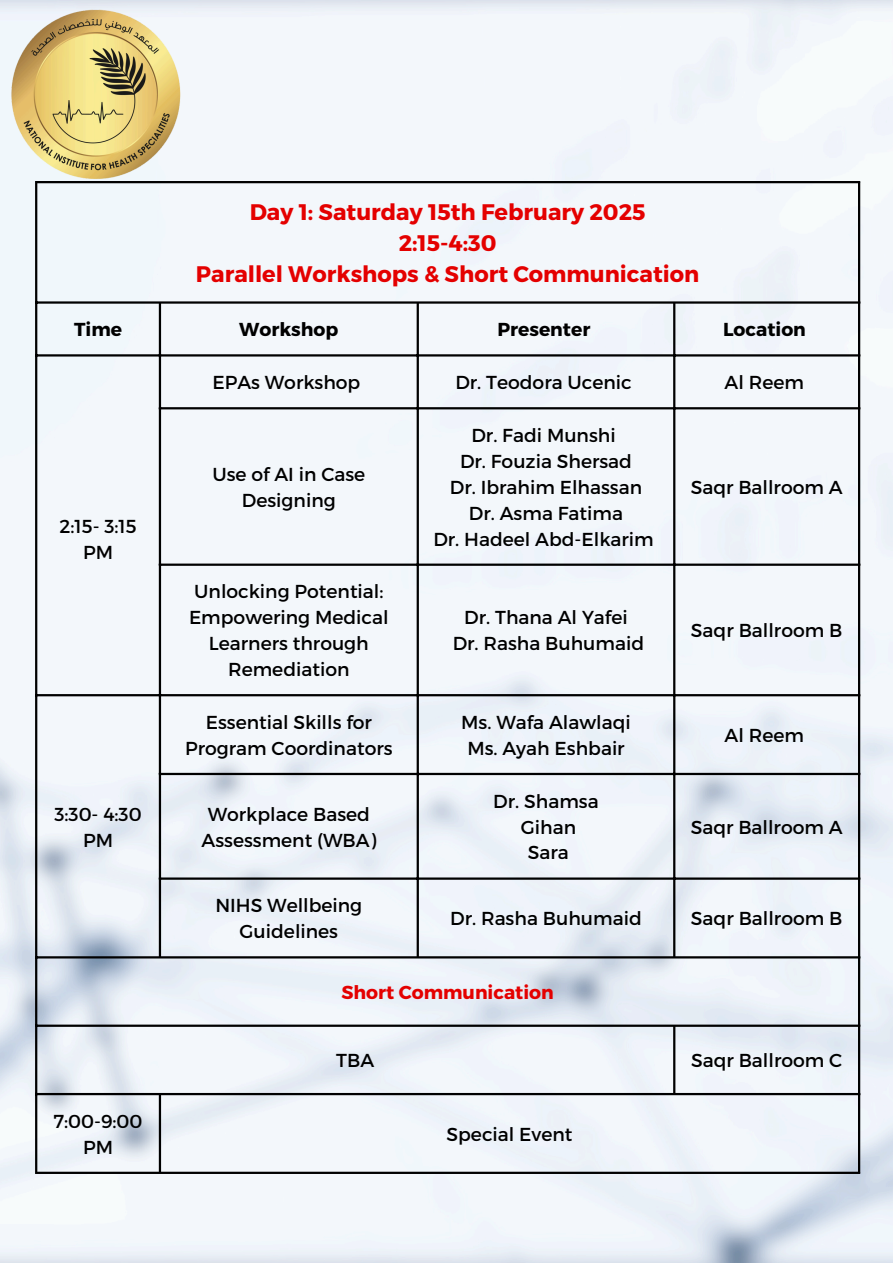
<style>
.page{position:relative;width:893px;height:1263px;background:#fff}
.page>*{position:absolute;margin:0;border:0;box-sizing:border-box;transform-origin:0 0}
.t1{font:700 22.5px "Montserrat";color:#e40000}
.t2{font:18.75px/25.9px "Montserrat";color:#000;text-align:center}
.t3{font:700 18.75px "Montserrat";color:#000}
.t4{font:700 18.75px "Montserrat";color:#e40000}
</style>
<div class="page">
<img style="left:0;top:0;width:893px;height:1263px">
<img style="left:0;top:0;width:192px;height:192px">
<hr style="left:35px;top:183px;width:2px;height:989px;background:#000">
<hr style="left:159px;top:304px;width:2px;height:652px;background:#000">
<hr style="left:159px;top:1095px;width:2px;height:77px;background:#000">
<hr style="left:417px;top:304px;width:2px;height:652px;background:#000">
<hr style="left:673px;top:304px;width:2px;height:652px;background:#000">
<hr style="left:673px;top:1027px;width:2px;height:66px;background:#000">
<hr style="left:858px;top:183px;width:2px;height:989px;background:#000">
<hr style="left:35px;top:181px;width:825px;height:2px;background:#000">
<hr style="left:35px;top:301px;width:825px;height:3px;background:#000">
<hr style="left:35px;top:354px;width:825px;height:2px;background:#000">
<hr style="left:159px;top:407px;width:701px;height:2px;background:#000">
<hr style="left:159px;top:563px;width:701px;height:3px;background:#000">
<hr style="left:35px;top:694px;width:825px;height:2px;background:#000">
<hr style="left:159px;top:773px;width:701px;height:2px;background:#000">
<hr style="left:159px;top:877px;width:701px;height:3px;background:#000">
<hr style="left:35px;top:956px;width:825px;height:2px;background:#000">
<hr style="left:35px;top:1024px;width:825px;height:3px;background:#000">
<hr style="left:35px;top:1093px;width:825px;height:2px;background:#000">
<hr style="left:35px;top:1172px;width:825px;height:2px;background:#000">
<p class="t1" style="left:250px;top:198px;width:397px">Day 1: Saturday 15th February 2025</p>
<p class="t1" style="left:399px;top:229px;width:99px">2:15-4:30</p>
<p class="t1" style="left:196px;top:260px;width:505px">Parallel Workshops &amp; Short Communication</p>
<p class="t3" style="left:74px;top:317px;width:50px">Time</p>
<p class="t3" style="left:239px;top:317px;width:101px">Workshop</p>
<p class="t3" style="left:497px;top:317px;width:95px">Presenter</p>
<p class="t3" style="left:723px;top:317px;width:84px">Location</p>
<p class="t2" style="left:60px;top:512px;width:78px">2:15- 3:15<br>PM</p>
<p class="t2" style="left:54px;top:800px;width:89px">3:30- 4:30<br>PM</p>
<p class="t2" style="left:54px;top:1107px;width:90px">7:00-9:00<br>PM</p>
<p class="t2" style="left:212px;top:369px;width:149px">EPAs Workshop</p>
<p class="t2" style="left:455px;top:369px;width:178px">Dr. Teodora Ucenic</p>
<p class="t2" style="left:724px;top:369px;width:81px">Al Reem</p>
<p class="t2" style="left:212px;top:460px;width:154px">Use of AI in Case<br>Designing</p>
<p class="t2" style="left:189px;top:578px;width:201px">Unlocking Potential:<br>Empowering Medical<br>Learners through<br>Remediation</p>
<p class="t2" style="left:471px;top:421px;width:146px">Dr. Fadi Munshi</p>
<p class="t2" style="left:460px;top:447px;width:173px">Dr. Fouzia Shersad</p>
<p class="t2" style="left:450px;top:473px;width:194px">Dr. Ibrahim Elhassan</p>
<p class="t2" style="left:469px;top:499px;width:156px">Dr. Asma Fatima</p>
<p class="t2" style="left:433px;top:525px;width:222px">Dr. Hadeel Abd-Elkarim</p>
<p class="t2" style="left:464px;top:604px;width:165px">Dr. Thana Al Yafei</p>
<p class="t2" style="left:453px;top:630px;width:193px">Dr. Rasha Buhumaid</p>
<p class="t2" style="left:185px;top:708px;width:209px">Essential Skills for<br>Program Coordinators</p>
<p class="t2" style="left:461px;top:708px;width:171px">Ms. Wafa Alawlaqi</p>
<p class="t2" style="left:467px;top:734px;width:159px">Ms. Ayah Eshbair</p>
<p class="t2" style="left:202px;top:800px;width:176px">Workplace Based<br>Assessment (WBA)</p>
<p class="t2" style="left:493px;top:787px;width:107px">Dr. Shamsa</p>
<p class="t2" style="left:521px;top:813px;width:57px">Gihan</p>
<p class="t2" style="left:528px;top:839px;width:43px">Sara</p>
<p class="t2" style="left:690px;top:473px;width:153px">Saqr Ballroom A</p>
<p class="t2" style="left:691px;top:617px;width:153px">Saqr Ballroom B</p>
<p class="t2" style="left:724px;top:721px;width:81px">Al Reem</p>
<p class="t2" style="left:690px;top:813px;width:153px">Saqr Ballroom A</p>
<p class="t2" style="left:215px;top:892px;width:148px">NIHS Wellbeing<br>Guidelines</p>
<p class="t2" style="left:450px;top:905px;width:193px">Dr. Rasha Buhumaid</p>
<p class="t2" style="left:691px;top:905px;width:153px">Saqr Ballroom B</p>
<p class="t4" style="left:341px;top:980px;width:214px">Short Communication</p>
<p class="t2" style="left:336px;top:1047px;width:39px">TBA</p>
<p class="t2" style="left:691px;top:1047px;width:153px">Saqr Ballroom C</p>
<p class="t2" style="left:446px;top:1120px;width:127px">Special Event</p>
</div>
